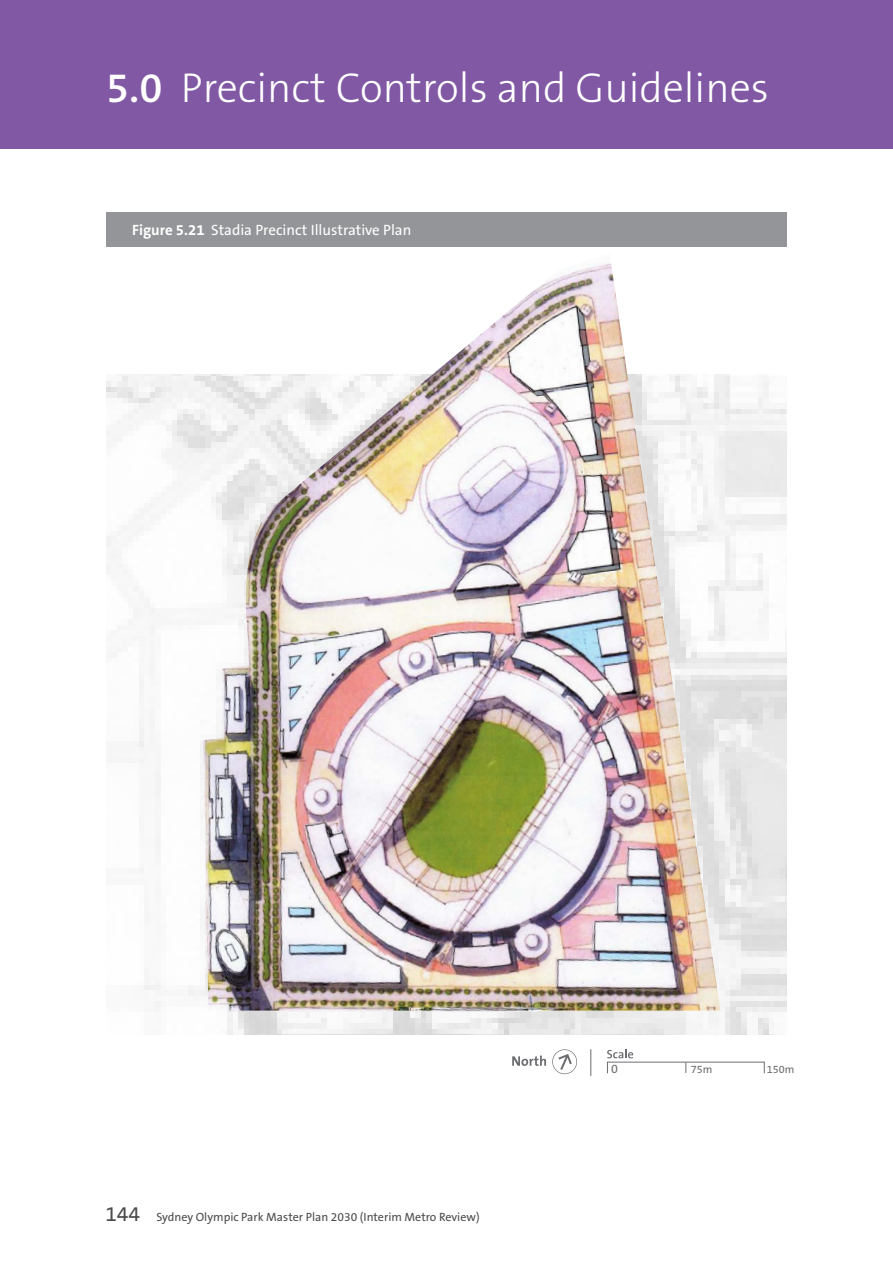
<style>
.page{position:relative;width:893px;height:1263px;background:#fff}
.page>*{position:absolute;margin:0;border:0;box-sizing:border-box;transform-origin:0 0}
.t1{font:300 42px "The Sans B3";color:#fff}
.t2{font:21px "The Sans B5 Plain";color:#4b4c4d}
.Figure_Title{font:15px "The Sans B5 Plain";color:#fff}
.t3{font:12.6px "The Sans B5 Plain";color:#6c6d70}
.t4{font:12px "The Sans B5 Plain";color:#4b4c4d}
.t5{font:10.95px "The Sans B5 Plain";color:#6c6d70}
.s1{font-family:"The Sans B6";font-weight:600}
.s2{font-family:"The Sans B7";font-weight:700}
</style>
<div class="page">
<div style="left:0;top:0;width:893px;height:149px;background:#8158a4"></div>
<div style="left:106px;top:213px;width:681px;height:34px;background:#939598"></div>
<div style="left:607px;top:1062px;width:158px;height:12px;border:1px solid #6c6d70"></div>
<svg style="left:607px;top:1049px;width:26px;height:9px"></svg>
<svg style="left:512px;top:1049px;width:65px;height:26px"></svg>
<svg style="left:591px;top:1049px;width:1px;height:27px"></svg>
<svg style="left:107px;top:374px;width:680px;height:661px"></svg>
<img style="left:203px;top:263px;width:517px;height:748px">
<h1 class="t1" style="left:106px;top:66px;width:664px"><span class="s1">5.0</span> Precinct Controls and Guidelines</h1>
<p class="Figure_Title" style="left:132px;top:222px;width:281px"><span class="s2">Figure 5.21</span> Stadia Precinct Illustrative Plan</p>
<h2 class="t2" style="left:105px;top:1203px;width:36px">144</h2>
<p class="t4" style="left:156px;top:1211px;width:325px">Sydney Olympic Park Master Plan 2030 (Interim Metro Review)</p>
<p class="t3" style="left:611px;top:1062px;width:8px">0</p>
<p class="t5" style="left:691px;top:1064px;width:23px">75m</p>
<p class="t5" style="left:767px;top:1064px;width:29px">150m</p>
</div>
